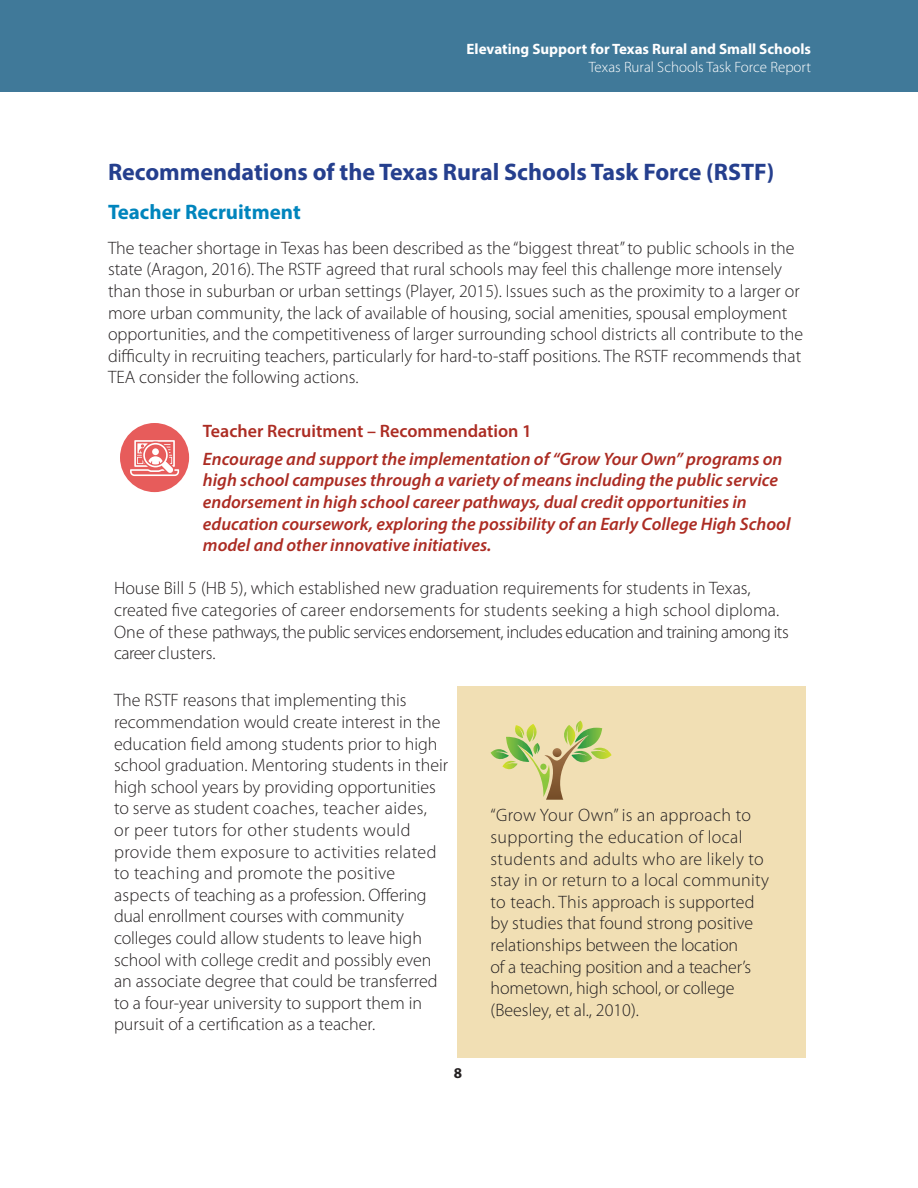
<style>
.page{position:relative;width:918px;height:1188px;background:#fff}
.page>*{position:absolute;margin:0;border:0;box-sizing:border-box;transform-origin:0 0}
.t1{font:700 24px "Myriad Pro";color:#253f8e}
.t2{font:700 21px "Myriad Pro";color:#0085bd}
.t3{font:300 18px/21.6px "Myriad Pro";color:#231f20}
.t4{font:italic 600 18px/21.6px "Myriad Pro";color:#ac2c23}
.t5{font:600 18px "Myriad Pro";color:#ac2c23}
.t6{font:700 15px "Myriad Pro";color:#fff}
.t7{font:300 15px "Myriad Pro";color:#fff}
.t8{font:700 15px "Myriad Pro";color:#231f20}
</style>
<div class="page">
<div style="left:0;top:0;width:918px;height:92px;background:#407999"></div>
<div style="left:457px;top:687px;width:349px;height:371px;background:#f1dfb4"></div>
<div style="left:120px;top:423px;width:69px;height:69px;background:#e75c5b;border-radius:50%"></div>
<svg style="left:130px;top:440px;width:49px;height:36px"></svg>
<svg style="left:491px;top:721px;width:121px;height:79px"></svg>
<p class="t6" style="left:467px;top:39px;width:346px">Elevating Support for Texas Rural and Small Schools</p>
<p class="t7" style="left:589px;top:58px;width:224px">Texas Rural Schools Task Force Report</p>
<h1 class="t1" style="left:108px;top:156px;width:668px">Recommendations of the Texas Rural Schools Task Force (RSTF)</h1>
<p class="t2" style="left:108px;top:198px;width:194px">Teacher Recruitment</p>
<p class="t3" style="left:108px;top:237px;width:697px">The teacher shortage in Texas has been described as the “biggest threat” to public schools in the state (Aragon, 2016). The RSTF agreed that rural schools may feel this challenge more intensely than those in suburban or urban settings (Player, 2015). Issues such as the proximity to a larger or more urban community, the lack of available of housing, social amenities, spousal employment opportunities, and the competitiveness of larger surrounding school districts all contribute to the difficulty in recruiting teachers, particularly for hard-to-staff positions. The RSTF recommends that TEA consider the following actions.</p>
<p class="t5" style="left:203px;top:419px;width:331px">Teacher Recruitment – Recommendation 1</p>
<p class="t4" style="left:203px;top:448px;width:589px">Encourage and support the implementation of “Grow Your Own” programs on high school campuses through a variety of means including the public service endorsement in high school career pathways, dual credit opportunities in education coursework, exploring the possibility of an Early College High School model and other innovative initiatives.</p>
<p class="t3" style="left:114px;top:577px;width:676px">House Bill 5 (HB 5), which established new graduation requirements for students in Texas, created five categories of career endorsements for students seeking a high school diploma.<br>One of these pathways, the public services endorsement, includes education and training among its career clusters.</p>
<p class="t3" style="left:114px;top:689px;width:336px">The RSTF reasons that implementing this recommendation would create interest in the education field among students prior to high school graduation. Mentoring students in their high school years by providing opportunities to serve as student coaches, teacher aides,<br>or peer tutors for other students would provide them exposure to activities related to teaching and promote the positive aspects of teaching as a profession. Offering dual enrollment courses with community colleges could allow students to leave high school with college credit and possibly even an associate degree that could be transferred to a four-year university to support them in pursuit of a certification as a teacher.</p>
<p class="t3" style="left:491px;top:804px;width:280px">“Grow Your Own” is an approach to supporting the education of local students and adults who are likely to stay in or return to a local community to teach. This approach is supported by studies that found strong positive relationships between the location<br>of a teaching position and a teacher’s hometown, high school, or college (Beesley, et al., 2010).</p>
<p class="t8" style="left:454px;top:1063px;width:10px">8</p>
</div>
